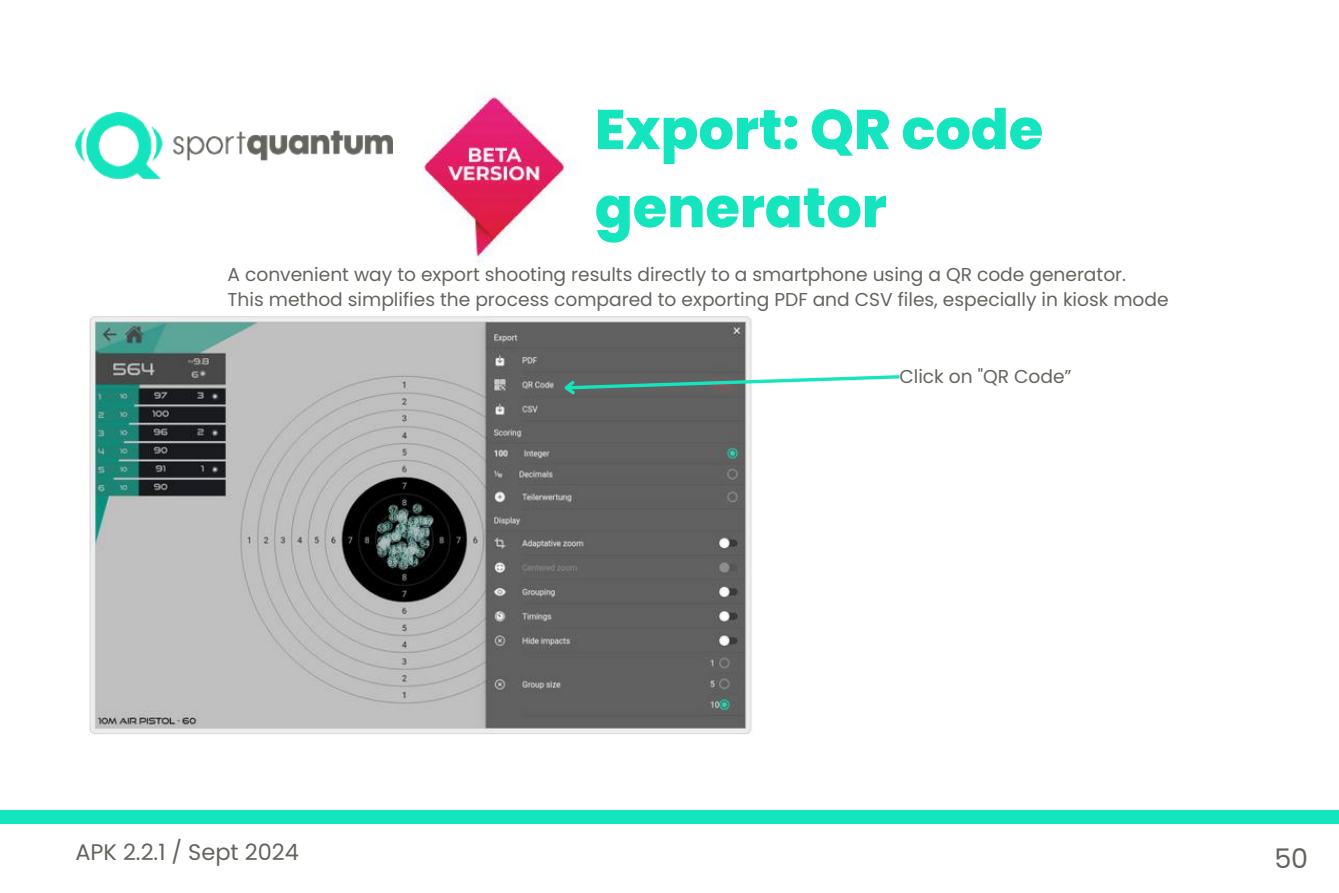
<style>
.page{position:relative;width:1339px;height:893px;background:#fff}
.page>*{position:absolute;margin:0;border:0;box-sizing:border-box;transform-origin:0 0}
.t1{font:800 55.8px/78.1px "Poppins";color:#14e5bf}
.t2{font:27px "Poppins";color:#64645f}
.t3{font:22.5px "Poppins";color:#64645f}
.t4{font:18.68px/25.4px "Poppins";color:#64645f}
</style>
<div class="page">
<img style="left:89px;top:315px;width:663px;height:420px">
<svg style="left:560px;top:373px;width:340px;height:25px"></svg>
<div style="left:0;top:810px;width:1339px;height:13px;background:#14e5bf"></div>
<img style="left:75px;top:112px;width:318px;height:66px">
<img style="left:423px;top:89px;width:148px;height:174px">
<h1 class="t1" style="left:595px;top:90px;width:450px">Export: QR code generator</h1>
<p class="t4" style="left:228px;top:262px;width:942px">A convenient way to export shooting results directly to a smartphone using a QR code generator.<br>This method simplifies the process compared to exporting PDF and CSV files, especially in kiosk mode</p>
<p class="t4" style="left:899px;top:363px;width:174px">Click on "QR Code”</p>
<p class="t3" style="left:75px;top:836px;width:225px">APK 2.2.1 / Sept 2024</p>
<h2 class="t2" style="left:1274px;top:839px;width:35px">50</h2>
</div>
